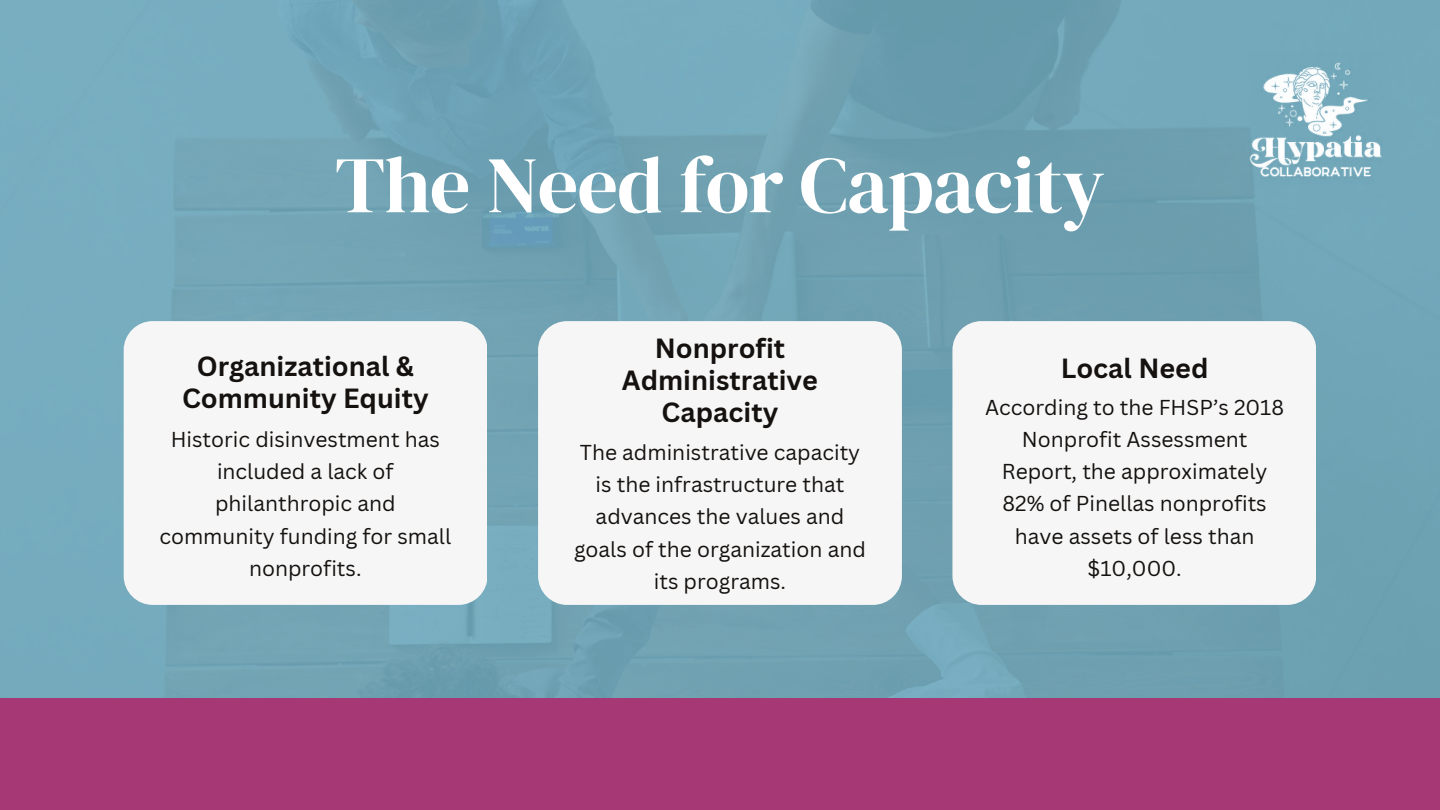
<style>
.page{position:relative;width:1440px;height:810px;background:#fff}
.page>*{position:absolute;margin:0;border:0;box-sizing:border-box;transform-origin:0 0}
.t1{font:80px "DM Serif Display";letter-spacing:-.01em;color:#fff}
.t2{font:700 27px/32.2px "Canva Sans";color:#14110f;text-align:center}
.t3{font:21px/32.2px "Canva Sans";color:#14110f;text-align:center}
</style>
<div class="page">
<img style="left:0;top:0;width:1440px;height:810px">
<div style="left:1px;top:698px;width:1439px;height:112px;background:#a63875"></div>
<div style="left:124px;top:321px;width:363px;height:284px;background:#f6f6f6;border-radius:29px"></div>
<div style="left:538px;top:321px;width:364px;height:284px;background:#f6f6f6;border-radius:29px"></div>
<div style="left:952px;top:321px;width:364px;height:284px;background:#f6f6f6;border-radius:29px"></div>
<img style="left:1250px;top:52px;width:133px;height:132px">
<h1 class="t1" style="left:335px;top:139px;width:772px">The Need for Capacity</h1>
<p class="t2" style="left:182px;top:350px;width:248px">Organizational &amp;<br>Community Equity</p>
<p class="t3" style="left:159px;top:423px;width:293px">Historic disinvestment has included a lack of philanthropic and community funding for small nonprofits.</p>
<p class="t2" style="left:622px;top:332px;width:198px">Nonprofit<br>Administrative<br>Capacity</p>
<p class="t3" style="left:574px;top:436px;width:293px">The administrative capacity is the infrastructure that advances the values and goals of the organization and its programs.</p>
<p class="t2" style="left:1061px;top:353px;width:149px">Local Need</p>
<p class="t3" style="left:985px;top:391px;width:300px">According to the FHSP’s 2018<br>Nonprofit Assessment<br>Report, the approximately<br>82% of Pinellas nonprofits have assets of less than $10,000.</p>
</div>
